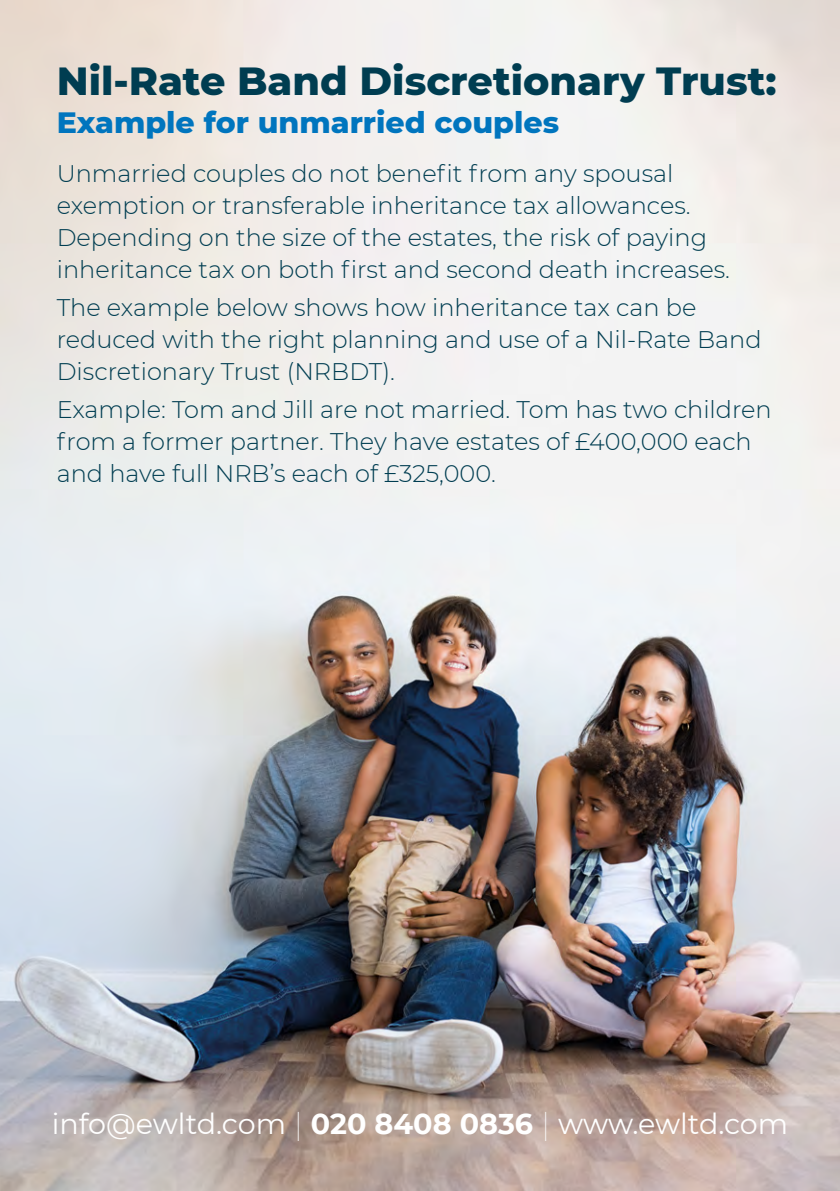
<style>
.page{position:relative;width:840px;height:1191px;background:#fff}
.page>*{position:absolute;margin:0;border:0;box-sizing:border-box;transform-origin:0 0}
.t1{font:800 40px "Montserrat";color:#003d51}
.t2{font:800 30px "Montserrat";color:#0075be}
.t3{font:28.6px "Montserrat";letter-spacing:-.005em;color:#fff}
.t4{font:300 24px/32px "Montserrat";color:#003d51}
.s1{font-weight:100;font-size:39.6px}
.s2{font-weight:700}
</style>
<div class="page">
<img style="left:0;top:0;width:839px;height:1191px">
<h1 class="t1" style="left:57px;top:52px;width:721px">Nil-Rate Band Discretionary Trust:</h1>
<p class="t2" style="left:57px;top:100px;width:503px">Example for unmarried couples</p>
<p class="t4" style="left:57px;top:157px;width:674px">Unmarried couples do not benefit from any spousal exemption or transferable inheritance tax allowances.<br>Depending on the size of the estates, the risk of paying inheritance tax on both first and second death increases.</p>
<p class="t4" style="left:57px;top:290px;width:706px">The example below shows how inheritance tax can be reduced with the right planning and use of a Nil-Rate Band<br>Discretionary Trust (NRBDT).</p>
<p class="t4" style="left:57px;top:392px;width:716px">Example: Tom and Jill are not married. Tom has two children from a former partner. They have estates of £400,000 each and have full NRB’s each of £325,000.</p>
<p class="t3" style="left:52px;top:1104px;width:737px">info@ewltd.com <span class="s1">l</span> <span class="s2">020 8408 0836</span> <span class="s1">l</span> www.ewltd.com</p>
</div>
